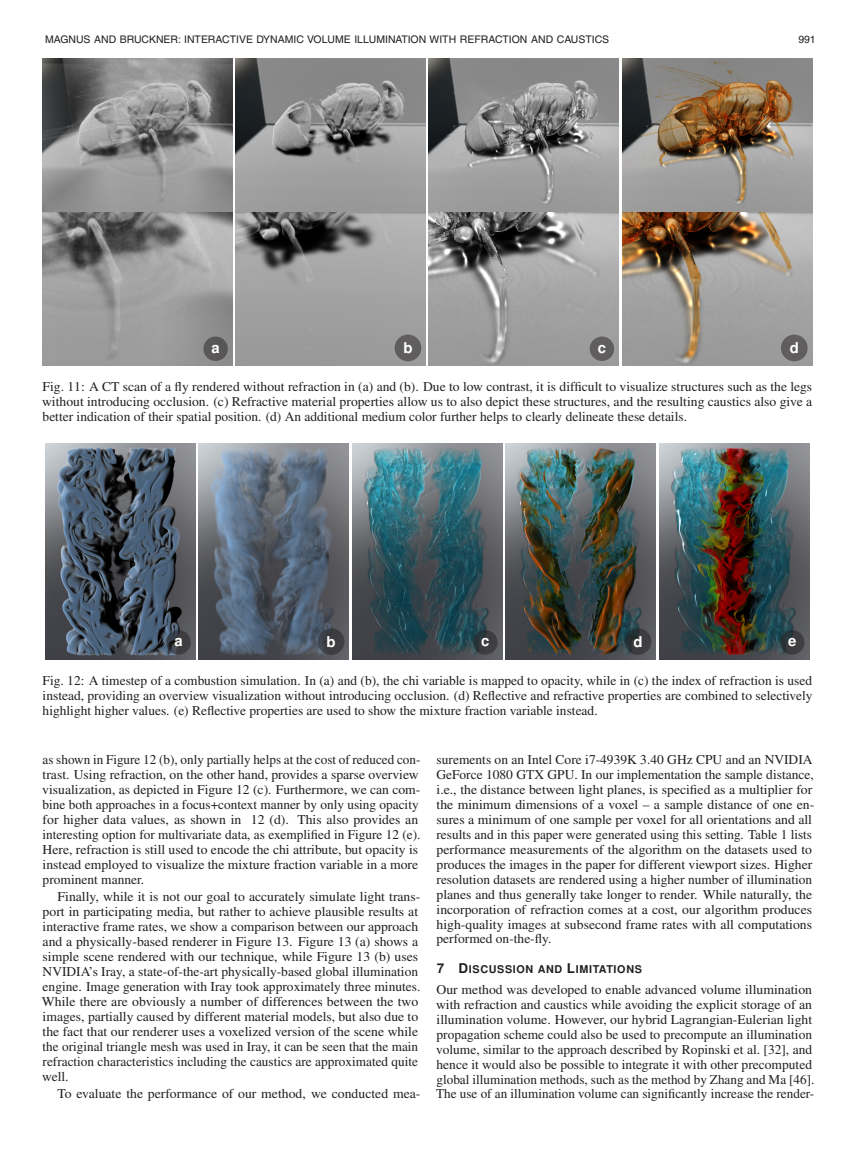
<style>
.page{position:relative;width:847px;height:1157px;background:#fff}
.page>*{position:absolute;margin:0;border:0;box-sizing:border-box;transform-origin:0 0}
.t1{font:700 15px "Nimbus San L";color:#fff}
.t2{font:13.5px/15px "Nimbus Rom No 9 L";color:#231f20}
.t3{font:700 10.8px "Nimbus San L";letter-spacing:.06em;color:#231f20}
.t4{font:10.5px "Helvetica";color:#231f20}
.s1{font-size:13.5px}
</style>
<div class="page">
<img style="left:43px;top:59px;width:190px;height:152px">
<img style="left:236px;top:59px;width:190px;height:152px">
<img style="left:429px;top:59px;width:190px;height:152px">
<img style="left:622px;top:59px;width:190px;height:152px">
<img style="left:43px;top:213px;width:190px;height:153px">
<div style="left:203px;top:336px;width:25px;height:25px;background:#585657;border-radius:50%"></div>
<img style="left:236px;top:213px;width:190px;height:153px">
<div style="left:395px;top:334px;width:26px;height:27px;background:#5f5d5e;border-radius:50%"></div>
<img style="left:429px;top:213px;width:190px;height:153px">
<div style="left:590px;top:336px;width:24px;height:25px;background:#5f5d5e;border-radius:50%"></div>
<img style="left:622px;top:213px;width:190px;height:153px">
<div style="left:781px;top:334px;width:27px;height:27px;background:#5f5d5e;border-radius:50%"></div>
<img style="left:46px;top:443px;width:150px;height:216px">
<div style="left:166px;top:630px;width:25px;height:24px;background:#231f20;border-radius:50%;opacity:.5"></div>
<img style="left:199px;top:443px;width:150px;height:216px">
<div style="left:318px;top:628px;width:26px;height:27px;background:#231f20;border-radius:50%;opacity:.5"></div>
<img style="left:352px;top:443px;width:150px;height:216px">
<div style="left:473px;top:630px;width:25px;height:24px;background:#231f20;border-radius:50%;opacity:.5"></div>
<img style="left:506px;top:443px;width:150px;height:216px">
<div style="left:625px;top:628px;width:26px;height:27px;background:#231f20;border-radius:50%;opacity:.5"></div>
<img style="left:659px;top:443px;width:150px;height:216px">
<div style="left:780px;top:630px;width:24px;height:24px;background:#231f20;border-radius:50%;opacity:.5"></div>
<p class="t4" style="left:45px;top:33px;width:566px">MAGNUS AND BRUCKNER: INTERACTIVE DYNAMIC VOLUME ILLUMINATION WITH REFRACTION AND CAUSTICS</p>
<p class="t4" style="left:798px;top:33px;width:19px">991</p>
<p class="t1" style="left:211px;top:338px;width:10px">a</p>
<p class="t1" style="left:403px;top:339px;width:11px">b</p>
<p class="t1" style="left:598px;top:338px;width:10px">c</p>
<p class="t1" style="left:790px;top:339px;width:11px">d</p>
<p class="t2" style="left:42px;top:379px;width:771px;text-align:justify">Fig. 11: A CT scan of a fly rendered without refraction in (a) and (b). Due to low contrast, it is difficult to visualize structures such as the legs without introducing occlusion. (c) Refractive material properties allow us to also depict these structures, and the resulting caustics also give a better indication of their spatial position. (d) An additional medium color further helps to clearly delineate these details.</p>
<p class="t1" style="left:174px;top:632px;width:10px">a</p>
<p class="t1" style="left:327px;top:632px;width:11px">b</p>
<p class="t1" style="left:481px;top:632px;width:10px">c</p>
<p class="t1" style="left:633px;top:632px;width:11px">d</p>
<p class="t1" style="left:788px;top:632px;width:10px">e</p>
<p class="t2" style="left:43px;top:673px;width:771px;text-align:justify">Fig. 12: A timestep of a combustion simulation. In (a) and (b), the chi variable is mapped to opacity, while in (c) the index of refraction is used instead, providing an overview visualization without introducing occlusion. (d) Reflective and refractive properties are combined to selectively highlight higher values. (e) Reflective properties are used to show the mixture fraction variable instead.</p>
<p class="t2" style="left:42px;top:752px;width:380px">as shown in Figure 12 (b), only partially helps at the cost of reduced con&shy;trast. Using refraction, on the other hand, provides a sparse overview visualization, as depicted in Figure 12 (c). Furthermore, we can com&shy;bine both approaches in a focus+context manner by only using opacity for higher data values, as shown in 12 (d). This also provides an interesting option for multivariate data, as exemplified in Figure 12 (e).<br>Here, refraction is still used to encode the chi attribute, but opacity is instead employed to visualize the mixture fraction variable in a more prominent manner.</p>
<p class="t2" style="left:42px;top:889px;width:380px;text-indent:16px">Finally, while it is not our goal to accurately simulate light trans&shy;port in participating media, but rather to achieve plausible results at interactive frame rates, we show a comparison between our approach and a physically-based renderer in Figure 13. Figure 13 (a) shows a simple scene rendered with our technique, while Figure 13 (b) uses NVIDIA’s Iray, a state-of-the-art physically-based global illumination engine. Image generation with Iray took approximately three minutes.<br>While there are obviously a number of differences between the two images, partially caused by different material models, but also due to the fact that our renderer uses a voxelized version of the scene while the original triangle mesh was used in Iray, it can be seen that the main refraction characteristics including the caustics are approximated quite well.</p>
<p class="t2" style="left:58px;top:1086px;width:364px">To evaluate the performance of our method, we conducted mea-</p>
<p class="t2" style="left:437px;top:752px;width:379px">surements on an Intel Core i7-4939K 3.40 GHz CPU and an NVIDIA GeForce 1080 GTX GPU. In our implementation the sample distance, i.e., the distance between light planes, is specified as a multiplier for the minimum dimensions of a voxel – a sample distance of one en&shy;sures a minimum of one sample per voxel for all orientations and all results and in this paper were generated using this setting. Table 1 lists performance measurements of the algorithm on the datasets used to produces the images in the paper for different viewport sizes. Higher resolution datasets are rendered using a higher number of illumination planes and thus generally take longer to render. While naturally, the incorporation of refraction comes at a cost, our algorithm produces high-quality images at subsecond frame rates with all computations performed on-the-fly.</p>
<p class="t3" style="left:437px;top:962px;width:207px"><span class="s1">7 D</span>ISCUSSION AND <span class="s1">L</span>IMITATIONS</p>
<p class="t2" style="left:436px;top:982px;width:380px">Our method was developed to enable advanced volume illumination with refraction and caustics while avoiding the explicit storage of an illumination volume. However, our hybrid Lagrangian-Eulerian light propagation scheme could also be used to precompute an illumination volume, similar to the approach described by Ropinski et al. [32], and hence it would also be possible to integrate it with other precomputed global illumination methods, such as the method by Zhang and Ma [46].<br>The use of an illumination volume can significantly increase the render-</p>
</div>
